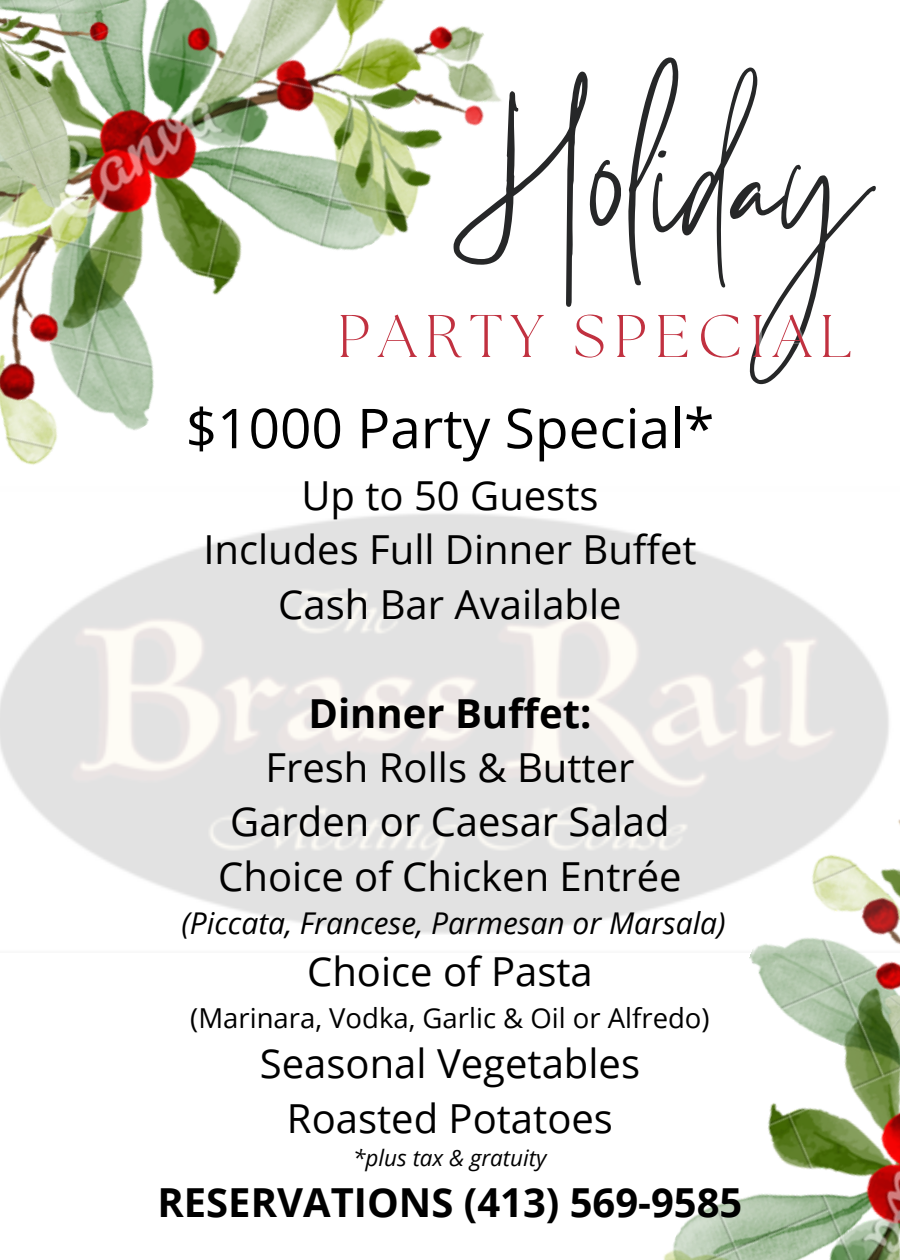
<style>
.page{position:relative;width:900px;height:1260px;background:#fff}
.page>*{position:absolute;margin:0;border:0;box-sizing:border-box;transform-origin:0 0}
.t1{font:256.75px "Themysion";color:#262728}
.t2{font:300 60px "The Seasons";letter-spacing:.135em;color:#c13140}
.t3{font:55px "Open Sans";color:#000}
.t4{font:40px/54.5px "Open Sans";color:#000;text-align:center}
.t5{font:700 40px "Open Sans";color:#000}
.t6{font:italic 30px "Open Sans";color:#000}
.t7{font:27.5px "Open Sans";color:#000}
.t8{font:italic 22.5px "Open Sans";color:#000}
</style>
<div class="page">
<img style="left:0;top:0;width:501px;height:465px">
<img style="left:0;top:0;width:165px;height:223px">
<img style="left:663px;top:819px;width:237px;height:441px">
<img style="left:880px;top:948px;width:20px;height:312px">
<img style="left:0;top:513px;width:899px;height:440px">
<h1 class="t1" style="left:466px;top:-9px;width:399px">Holiday</h1>
<h3 class="t3" style="left:186px;top:389px;width:530px">$1000 Party Special*</h3>
<p class="t4" style="left:203px;top:467px;width:495px">Up to 50 Guests<br>Includes Full Dinner Buffet<br>Cash Bar Available</p>
<h2 class="t2" style="left:337px;top:309px;width:516px">PARTY SPECIAL</h2>
<p class="t5" style="left:308px;top:685px;width:285px">Dinner Buffet:</p>
<p class="t4" style="left:218px;top:739px;width:465px">Fresh Rolls &amp; Butter<br>Garden or Caesar Salad<br>Choice of Chicken Entrée</p>
<p class="t6" style="left:181px;top:902px;width:546px">(Piccata, Francese, Parmesan or Marsala)</p>
<p class="t4" style="left:307px;top:944px;width:287px">Choice of Pasta</p>
<p class="t7" style="left:190px;top:998px;width:521px">(Marinara, Vodka, Garlic &amp; Oil or Alfredo)</p>
<p class="t4" style="left:260px;top:1035px;width:382px">Seasonal Vegetables<br>Roasted Potatoes</p>
<p class="t8" style="left:353px;top:1142px;width:195px">*plus tax &amp; gratuity</p>
<p class="t5" style="left:158px;top:1174px;width:586px">RESERVATIONS (413) 569-9585</p>
</div>
